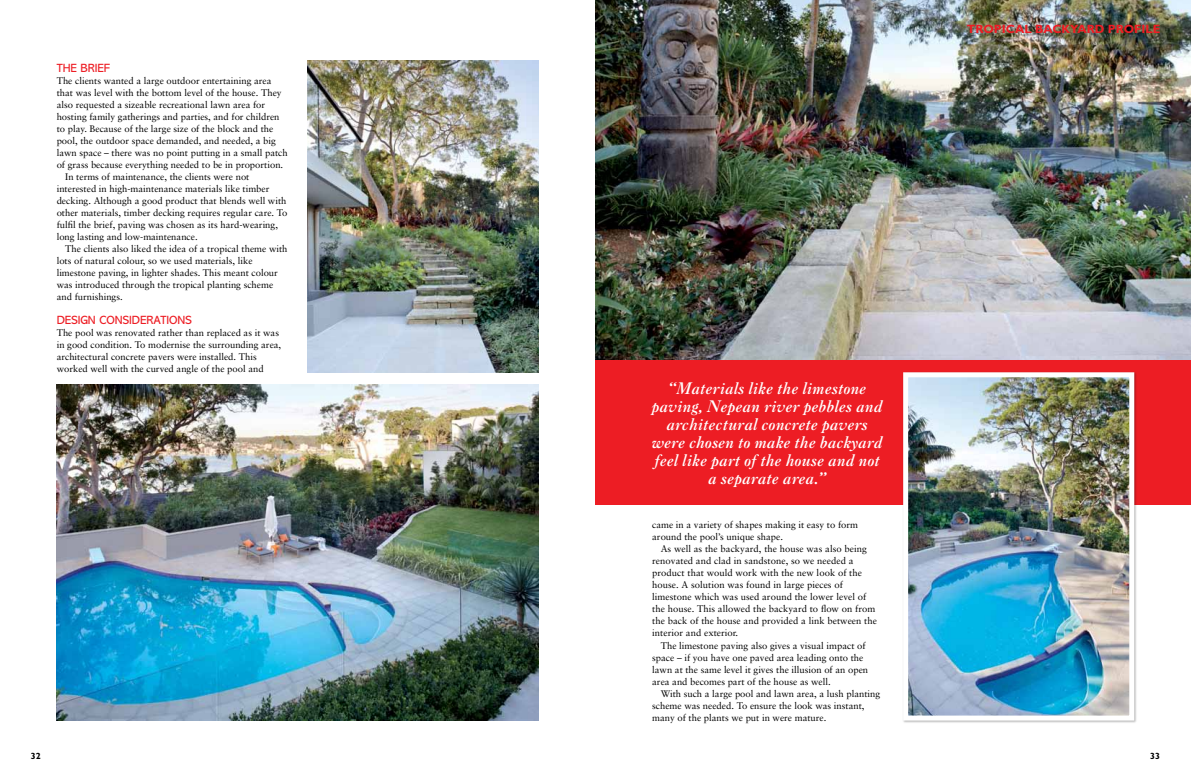
<style>
.page{position:relative;width:1191px;height:783px;background:#fff}
.page>*{position:absolute;margin:0;border:0;box-sizing:border-box;transform-origin:0 0}
.t1{font:italic 700 16px/18px "Caslon BT";color:#fff;text-align:center}
.t2{font:12px "Abadi";color:#ed1d24}
.t3{font:700 12px "Gill Sans";color:#ed1d24}
.t4{font:9.5px/12px "Sabon";color:#000}
.t5{font:700 9px "Gill Sans";color:#000}
</style>
<div class="page">
<img style="left:595px;top:0;width:596px;height:360px">
<div style="left:595px;top:360px;width:596px;height:144px;background:#ed1d24"></div>
<div style="left:902px;top:371px;width:235px;height:352px;background:#000;opacity:.3"></div>
<img style="left:909px;top:378px;width:219px;height:336px">
<div style="left:903px;top:372px;width:231px;height:348px;border:5px solid #fff"></div>
<img style="left:57px;top:384px;width:482px;height:336px">
<img style="left:308px;top:60px;width:231px;height:312px">
<p class="t2" style="left:57px;top:61px;width:55px">THE BRIEF</p>
<p class="t4" style="left:57px;top:75px;width:216px">The clients wanted a large outdoor entertaining area</p>
<p class="t4" style="left:57px;top:87px;width:226px">that was level with the bottom level of the house. They</p>
<p class="t4" style="left:57px;top:99px;width:210px">also requested a sizeable recreational lawn area for</p>
<p class="t4" style="left:57px;top:111px;width:224px">hosting family gatherings and parties, and for children</p>
<p class="t4" style="left:57px;top:123px;width:218px">to play. Because of the large size of the block and the</p>
<p class="t4" style="left:57px;top:135px;width:221px">pool, the outdoor space demanded, and needed, a big</p>
<p class="t4" style="left:57px;top:147px;width:233px">lawn space – there was no point putting in a small patch</p>
<p class="t4" style="left:57px;top:159px;width:228px">of grass because everything needed to be in proportion.</p>
<p class="t4" style="left:65px;top:171px;width:186px">In terms of maintenance, the clients were not</p>
<p class="t4" style="left:57px;top:183px;width:214px">interested in high-maintenance materials like timber</p>
<p class="t4" style="left:57px;top:195px;width:231px">decking. Although a good product that blends well with</p>
<p class="t4" style="left:57px;top:207px;width:232px">other materials, timber decking requires regular care. To</p>
<p class="t4" style="left:57px;top:219px;width:223px">fulfil the brief, paving was chosen as its hard-wearing,</p>
<p class="t4" style="left:57px;top:231px;width:142px">long lasting and low-maintenance.</p>
<p class="t4" style="left:65px;top:243px;width:224px">The clients also liked the idea of a tropical theme with</p>
<p class="t4" style="left:57px;top:255px;width:197px">lots of natural colour, so we used materials, like</p>
<p class="t4" style="left:57px;top:267px;width:223px">limestone paving, in lighter shades. This meant colour</p>
<p class="t4" style="left:57px;top:279px;width:218px">was introduced through the tropical planting scheme</p>
<p class="t4" style="left:57px;top:291px;width:68px">and furnishings.</p>
<p class="t2" style="left:57px;top:313px;width:137px">DESIGN CONSIDERATIONS</p>
<p class="t4" style="left:57px;top:327px;width:226px">The pool was renovated rather than replaced as it was in good condition. To modernise the surrounding area, architectural concrete pavers were installed. This worked well with the curved angle of the pool and</p>
<p class="t5" style="left:31px;top:750px;width:11px">32</p>
<p class="t3" style="left:966px;top:21px;width:195px">TROPICAL BACKYARD PROFILE</p>
<h1 class="t1" style="left:652px;top:379px;width:232px">“Materials like the limestone paving, Nepean river pebbles and architectural concrete pavers were chosen to make the backyard feel like part of the house and not a separate area.”</h1>
<p class="t4" style="left:652px;top:519px;width:207px">came in a variety of shapes making it easy to form around the pool’s unique shape.</p>
<p class="t4" style="left:652px;top:543px;width:226px;text-indent:9px">As well as the backyard, the house was also being renovated and clad in sandstone, so we needed a product that would work with the new look of the house. A solution was found in large pieces of limestone which was used around the lower level of the house. This allowed the backyard to flow on from the back of the house and provided a link between the interior and exterior.</p>
<p class="t4" style="left:652px;top:639px;width:217px;text-indent:9px">The limestone paving also gives a visual impact of space – if you have one paved area leading onto the lawn at the same level it gives the illusion of an open area and becomes part of the house as well.</p>
<p class="t4" style="left:652px;top:687px;width:229px;text-indent:9px">With such a large pool and lawn area, a lush planting scheme was needed. To ensure the look was instant, many of the plants we put in were mature.</p>
<p class="t5" style="left:1150px;top:750px;width:11px">33</p>
</div>
